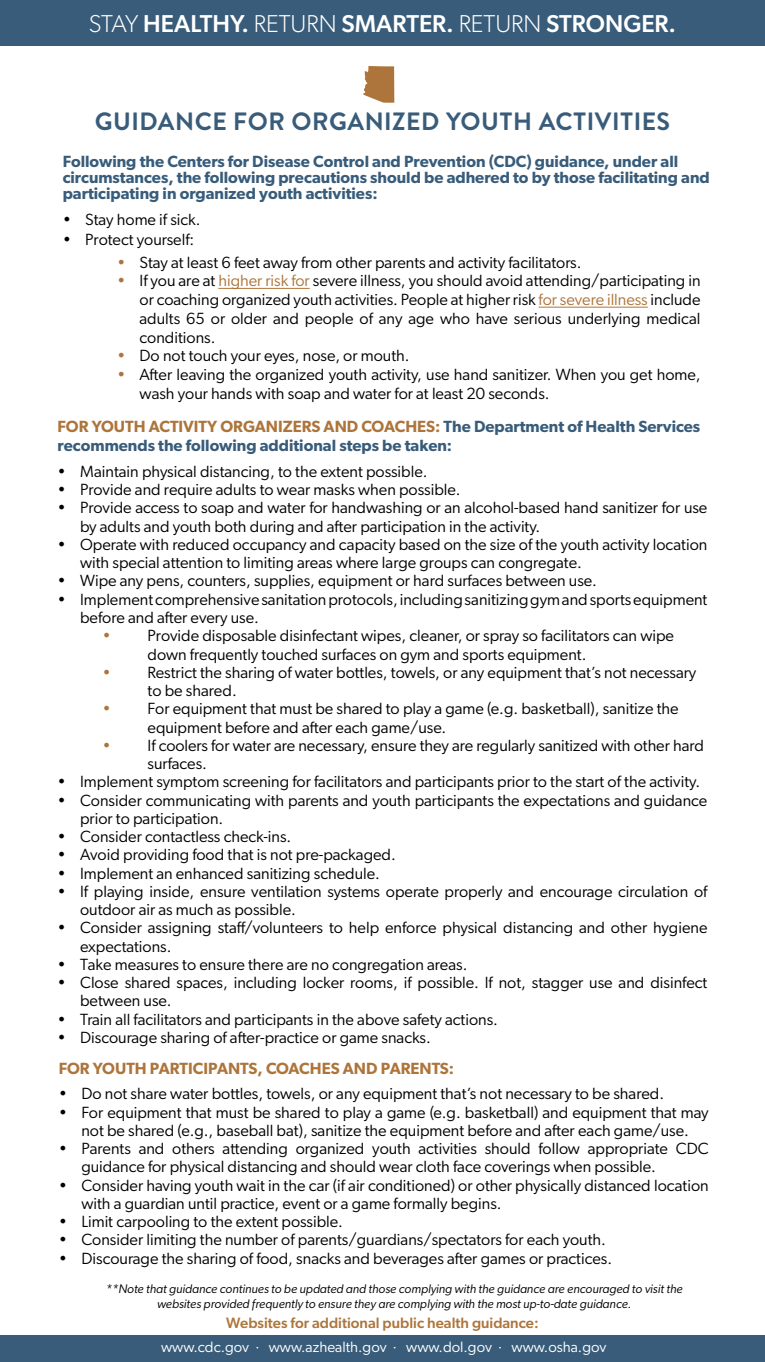
<style>
.page{position:relative;width:765px;height:1362px;background:#fff}
.page>*{position:absolute;margin:0;border:0;box-sizing:border-box;transform-origin:0 0}
.t1{font:700 25px "Brandon Text";letter-spacing:.02em;color:#385c7a}
.t2{font:500 24.5px "Gibson";color:#fff}
.t3{font:16.25px/18.2px "Gibson";color:#000}
.t4{font:600 16.25px/16.2px "Gibson";color:#385c7a}
.t5{font:600 16.25px "Gibson";color:#ad753b}
.t6{font:15px "Gibson";color:#fff}
.t7{font:500 15px "Gibson";color:#ad753b}
.t8{font:italic 12.5px/15px "Gibson";color:#000;text-align:center}
.s1{font-weight:300}
.s2{color:#ad753b}
</style>
<div class="page">
<div style="left:0;top:0;width:765px;height:45px;background:#385c7a"></div>
<div style="left:0;top:1334px;width:765px;height:27px;background:#385c7a"></div>
<svg style="left:363px;top:66px;width:31px;height:37px"></svg>
<hr style="left:218px;top:288px;width:92px;height:1px;background:#ad753b">
<hr style="left:539px;top:307px;width:109px;height:1px;background:#ad753b">
<h2 class="t2" style="left:89px;top:9px;width:589px"><span class="s1">STAY</span> HEALTHY. <span class="s1">RETURN</span> SMARTER. <span class="s1">RETURN</span> STRONGER.</h2>
<h1 class="t1" style="left:95px;top:104px;width:577px">GUIDANCE FOR ORGANIZED YOUTH ACTIVITIES</h1>
<p class="t4" style="left:63px;top:153px;width:649px">Following the Centers for Disease Control and Prevention (CDC) guidance, under all circumstances, the following precautions should be adhered to by those facilitating and participating in organized youth activities:</p>
<p class="t3" style="left:63px;top:210px;width:139px">• Stay home if sick.</p>
<p class="t3" style="left:63px;top:230px;width:133px">• Protect yourself:</p>
<p class="t3" style="left:117px;top:253px;width:466px"><span class="s2">•</span> Stay at least 6 feet away from other parents and activity facilitators.</p>
<p class="t3" style="left:140px;top:271px;width:563px;line-height:18.8px;text-align:justify;text-indent:-23px"><span class="s2">•</span> If you are at <span class="s2">higher risk for</span> severe illness, you should avoid attending/participating in or coaching organized youth activities. People at higher risk <span class="s2">for severe illness</span> include adults 65 or older and people of any age who have serious underlying medical conditions.</p>
<p class="t3" style="left:117px;top:346px;width:294px"><span class="s2">•</span> Do not touch your eyes, nose, or mouth.</p>
<p class="t3" style="left:140px;top:365px;width:562px;line-height:18.8px;text-indent:-23px"><span class="s2">•</span> After leaving the organized youth activity, use hand sanitizer. When you get home, wash your hands with soap and water for at least 20 seconds.</p>
<p class="t4" style="left:58px;top:416px;width:644px;line-height:19.1px"><span class="s2">FOR YOUTH ACTIVITY ORGANIZERS AND COACHES:</span> The Department of Health Services recommends the following additional steps be taken:</p>
<p class="t3" style="left:58px;top:462px;width:371px">• Maintain physical distancing, to the extent possible.</p>
<p class="t3" style="left:58px;top:480px;width:404px">• Provide and require adults to wear masks when possible.</p>
<p class="t3" style="left:80px;top:498px;width:629px;text-indent:-23px">• Provide access to soap and water for handwashing or an alcohol-based hand sanitizer for use by adults and youth both during and after participation in the activity.</p>
<p class="t3" style="left:80px;top:535px;width:629px;text-indent:-23px">• Operate with reduced occupancy and capacity based on the size of the youth activity location with special attention to limiting areas where large groups can congregate.</p>
<p class="t3" style="left:58px;top:571px;width:541px">• Wipe any pens, counters, supplies, equipment or hard surfaces between use.</p>
<p class="t3" style="left:80px;top:589px;width:629px;text-indent:-23px">• Implement comprehensive sanitation protocols, including sanitizing gym and sports equipment before and after every use.</p>
<p class="t3" style="left:148px;top:626px;width:528px;text-indent:-45px"><span class="s2">•</span> Provide disposable disinfectant wipes, cleaner, or spray so facilitators can wipe down frequently touched surfaces on gym and sports equipment.</p>
<p class="t3" style="left:148px;top:662px;width:550px;text-indent:-45px"><span class="s2">•</span> Restrict the sharing of water bottles, towels, or any equipment that’s not necessary to be shared.</p>
<p class="t3" style="left:148px;top:699px;width:533px;text-indent:-45px"><span class="s2">•</span> For equipment that must be shared to play a game (e.g. basketball), sanitize the equipment before and after each game/use.</p>
<p class="t3" style="left:148px;top:735px;width:558px;text-indent:-45px"><span class="s2">•</span> If coolers for water are necessary, ensure they are regularly sanitized with other hard surfaces.</p>
<p class="t3" style="left:58px;top:772px;width:644px">• Implement symptom screening for facilitators and participants prior to the start of the activity.</p>
<p class="t3" style="left:80px;top:790px;width:629px;text-indent:-23px">• Consider communicating with parents and youth participants the expectations and guidance prior to participation.</p>
<p class="t3" style="left:58px;top:827px;width:235px">• Consider contactless check-ins.</p>
<p class="t3" style="left:58px;top:845px;width:340px">• Avoid providing food that is not pre-packaged.</p>
<p class="t3" style="left:58px;top:863px;width:324px">• Implement an enhanced sanitizing schedule.</p>
<p class="t3" style="left:80px;top:881px;width:629px;text-indent:-23px">• If playing inside, ensure ventilation systems operate properly and encourage circulation of outdoor air as much as possible.</p>
<p class="t3" style="left:80px;top:918px;width:629px;text-indent:-23px">• Consider assigning staff/volunteers to help enforce physical distancing and other hygiene expectations.</p>
<p class="t3" style="left:58px;top:954px;width:411px">• Take measures to ensure there are no congregation areas.</p>
<p class="t3" style="left:80px;top:973px;width:629px;text-indent:-23px">• Close shared spaces, including locker rooms, if possible. If not, stagger use and disinfect between use.</p>
<p class="t3" style="left:58px;top:1009px;width:442px">• Train all facilitators and participants in the above safety actions.</p>
<p class="t3" style="left:58px;top:1027px;width:375px">• Discourage sharing of after-practice or game snacks.</p>
<p class="t5" style="left:59px;top:1058px;width:397px">FOR YOUTH PARTICIPANTS, COACHES AND PARENTS:</p>
<p class="t3" style="left:59px;top:1084px;width:607px">• Do not share water bottles, towels, or any equipment that’s not necessary to be shared.</p>
<p class="t3" style="left:59px;top:1102px;width:651px;text-align:center">• For equipment that must be shared to play a game (e.g. basketball) and equipment that may not be shared (e.g., baseball bat), sanitize the equipment before and after each game/use.</p>
<p class="t3" style="left:81px;top:1139px;width:629px;text-indent:-23px">• Parents and others attending organized youth activities should follow appropriate CDC guidance for physical distancing and should wear cloth face coverings when possible.</p>
<p class="t3" style="left:81px;top:1175px;width:629px;text-indent:-23px">• Consider having youth wait in the car (if air conditioned) or other physically distanced location with a guardian until practice, event or a game formally begins.</p>
<p class="t3" style="left:59px;top:1212px;width:286px">• Limit carpooling to the extent possible.</p>
<p class="t3" style="left:59px;top:1230px;width:549px">• Consider limiting the number of parents/guardians/spectators for each youth.</p>
<p class="t3" style="left:59px;top:1248px;width:555px">• Discourage the sharing of food, snacks and beverages after games or practices.</p>
<p class="t8" style="left:106px;top:1280px;width:578px">**Note that guidance continues to be updated and those complying with the guidance are encouraged to visit the websites provided frequently to ensure they are complying with the most up-to-date guidance.</p>
<p class="t7" style="left:226px;top:1313px;width:314px">Websites for additional public health guidance:</p>
<p class="t6" style="left:161px;top:1337px;width:447px">www.cdc.gov · www.azhealth.gov · www.dol.gov · www.osha.gov</p>
</div>
